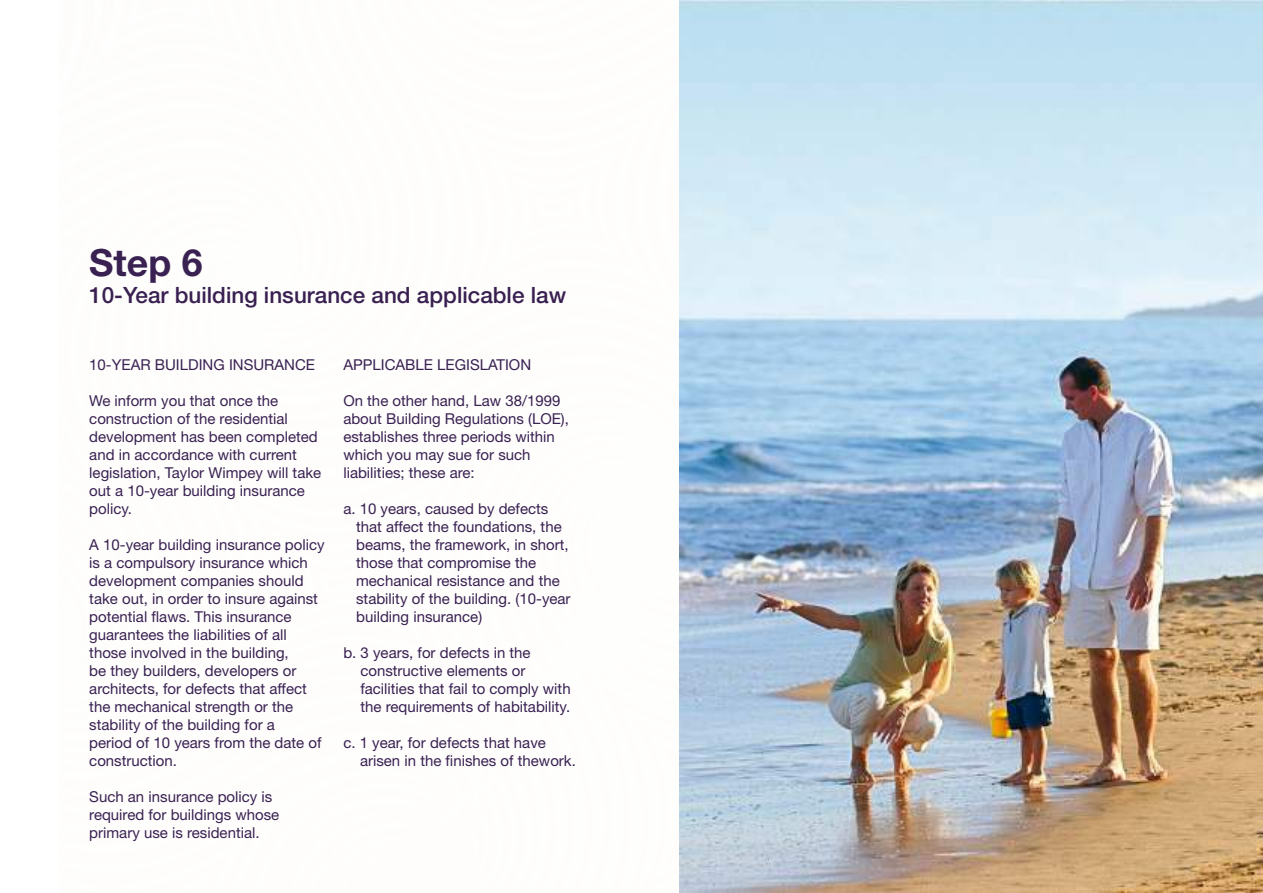
<style>
.page{position:relative;width:1263px;height:893px;background:#fff}
.page>*{position:absolute;margin:0;border:0;box-sizing:border-box;transform-origin:0 0}
.t1{font:700 37.5px "Helvetica Neue LT Std";color:#392152}
.t2{font:500 22.5px "Helvetica Neue LT Std";color:#392051}
.t3{font:15px/18px "Helvetica Neue LT Std";color:#392152}
</style>
<div class="page">
<img style="left:679px;top:0;width:584px;height:893px">
<h1 class="t1" style="left:89px;top:239px;width:115px">Step 6</h1>
<h2 class="t2" style="left:89px;top:281px;width:478px">10-Year building insurance and applicable law</h2>
<p class="t3" style="left:89px;top:355px;width:227px">10-YEAR BUILDING INSURANCE</p>
<p class="t3" style="left:89px;top:391px;width:233px">We inform you that once the construction of the residential development has been completed and in accordance with current legislation, Taylor Wimpey will take out a 10-year building insurance policy.</p>
<p class="t3" style="left:89px;top:535px;width:237px">A 10-year building insurance policy is a compulsory insurance which development companies should take out, in order to insure against potential flaws. This insurance guarantees the liabilities of all those involved in the building,<br>be they builders, developers or architects, for defects that affect the mechanical strength or the stability of the building for a<br>period of 10 years from the date of construction.</p>
<p class="t3" style="left:89px;top:787px;width:192px">Such an insurance policy is required for buildings whose primary use is residential.</p>
<p class="t3" style="left:343px;top:355px;width:189px">APPLICABLE LEGISLATION</p>
<p class="t3" style="left:343px;top:391px;width:227px">On the other hand, Law 38/1999 about Building Regulations (LOE), establishes three periods within which you may sue for such liabilities; these are:</p>
<p class="t3" style="left:356px;top:499px;width:216px;text-indent:-13px">a. 10 years, caused by defects that affect the foundations, the beams, the framework, in short, those that compromise the mechanical resistance and the stability of the building. (10-year building insurance)</p>
<p class="t3" style="left:360px;top:643px;width:212px;text-indent:-17px">b. 3 years, for defects in the constructive elements or facilities that fail to comply with the requirements of habitability.</p>
<p class="t3" style="left:360px;top:733px;width:217px;text-indent:-17px">c. 1 year, for defects that have arisen in the finishes of thework.</p>
</div>
